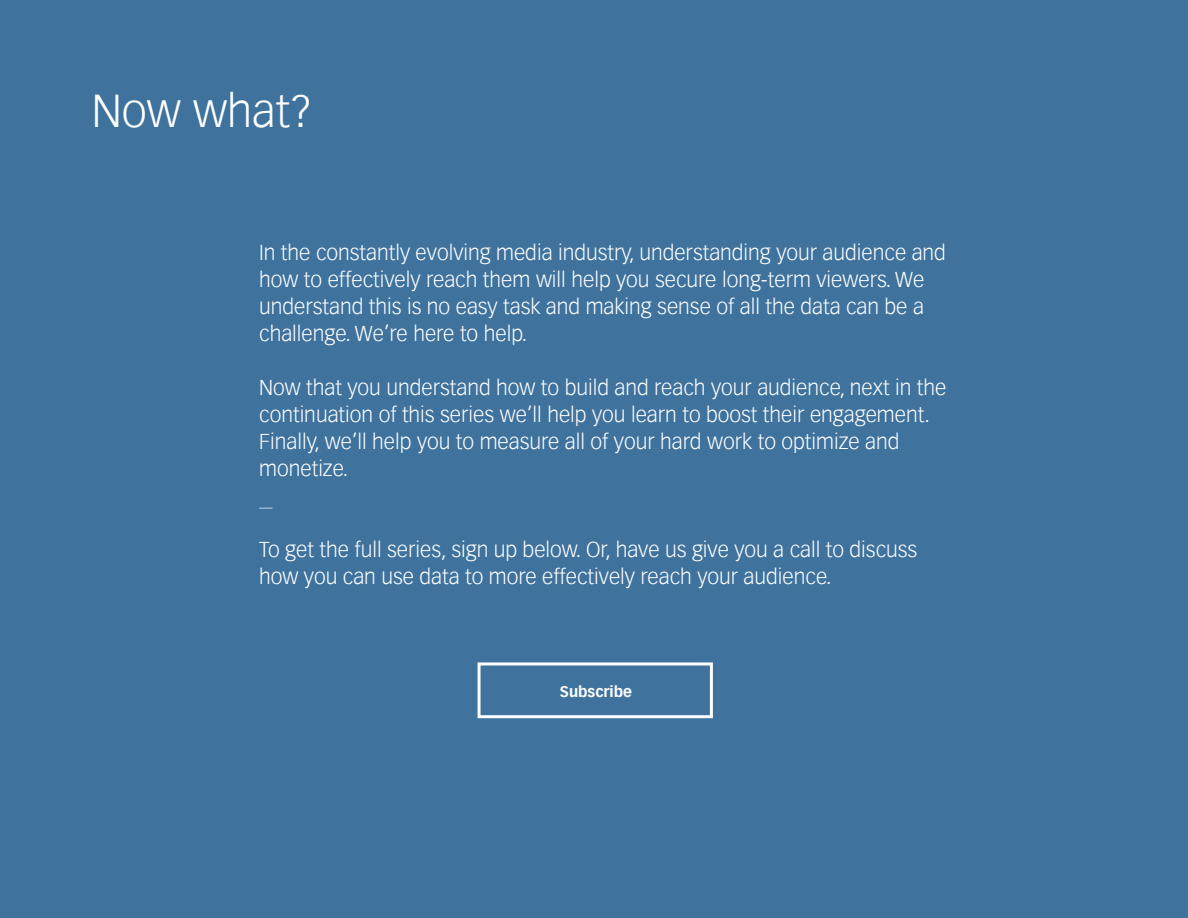
<style>
.page{position:relative;width:1188px;height:918px;background:#3f739e}
.page>*{position:absolute;margin:0;border:0;box-sizing:border-box;transform-origin:0 0}
.large_body_copy{font:300 45px "Vectora Com";color:#fff}
.large_body_copy-2{font:300 21px/27px "Vectora Com";color:#fff}
.large_body_copy-3{font:700 15px "Vectora Com";color:#fff}
.large_body_copy-4{font:300 13.5px "Vectora Com";color:#fff}
</style>
<div class="page">
<div style="left:478px;top:662px;width:235px;height:56px;border:3px solid #fff"></div>
<p class="large_body_copy" style="left:92px;top:84px;width:223px">Now what?</p>
<p class="large_body_copy-2" style="left:259px;top:239px;width:688px">In the constantly evolving media industry, understanding your audience and how to effectively reach them will help you secure long-term viewers. We understand this is no easy task and making sense of all the data can be a challenge. We’re here to help.</p>
<p class="large_body_copy-2" style="left:259px;top:374px;width:689px">Now that you understand how to build and reach your audience, next in the continuation of this series we’ll help you learn to boost their engagement.<br>Finally, we’ll help you to measure all of your hard work to optimize and monetize.</p>
<p class="large_body_copy-4" style="left:259px;top:499px;width:15px">—</p>
<p class="large_body_copy-2" style="left:259px;top:536px;width:660px">To get the full series, sign up below. Or, have us give you a call to discuss how you can use data to more effectively reach your audience.</p>
<p class="large_body_copy-3" style="left:560px;top:682px;width:74px">Subscribe</p>
</div>
